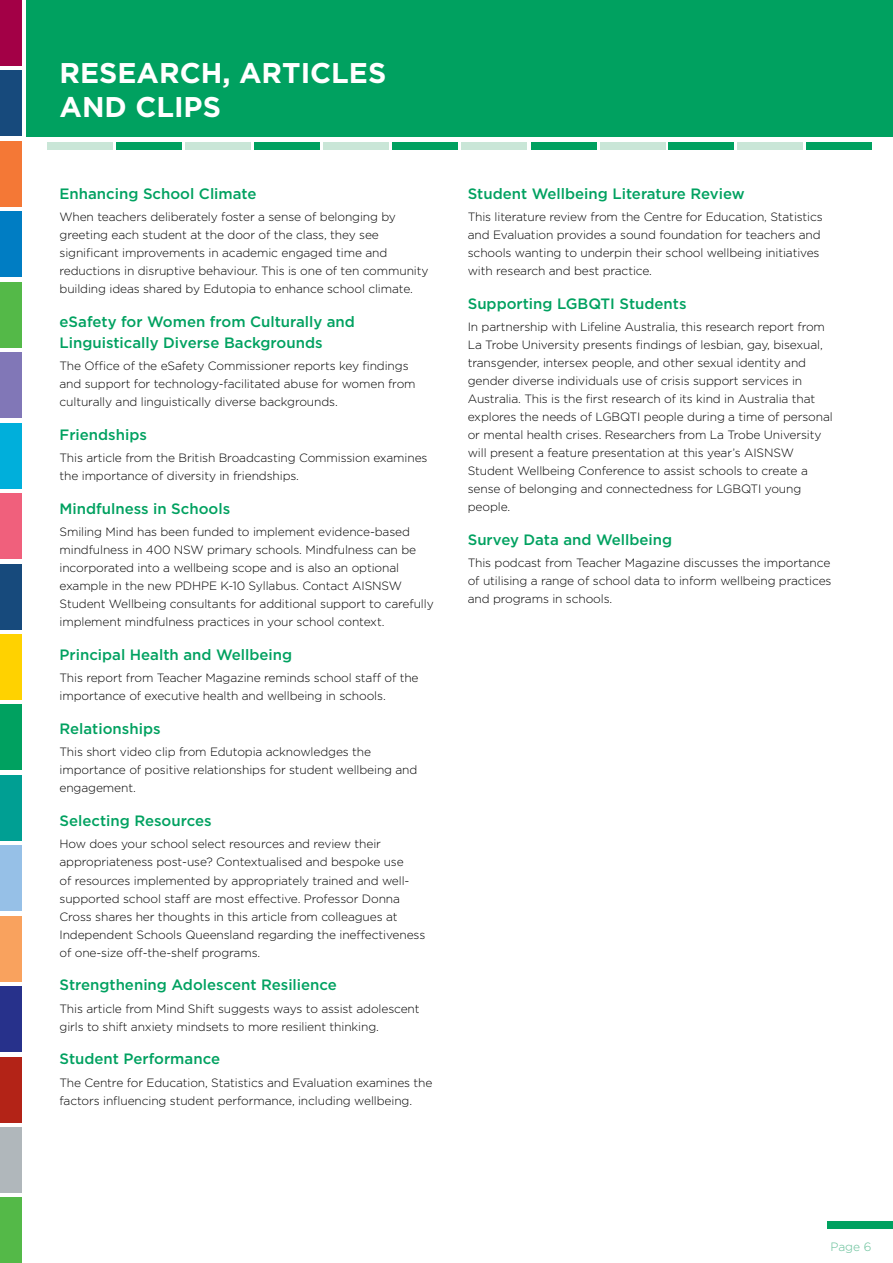
<style>
.page{position:relative;width:893px;height:1263px;background:#fff}
.page>*{position:absolute;margin:0;border:0;box-sizing:border-box;transform-origin:0 0}
.t1{font:700 28.5px/34.2px "Gotham";color:#fff}
.t2{font:500 15px/21px "Gotham";color:#00a160}
.t3{font:300 12px/18px "Gotham";letter-spacing:-.01em;color:#000}
.t4{font:300 12px "Gotham";color:#62be96}
</style>
<div class="page">
<div style="left:26px;top:0;width:867px;height:136px;background:#00a160"></div>
<div style="left:828px;top:1221px;width:65px;height:7px;background:#00a160"></div>
<div style="left:0;top:0;width:21px;height:66px;background:#a30046"></div>
<div style="left:0;top:71px;width:21px;height:65px;background:#174a7c"></div>
<div style="left:0;top:846px;width:21px;height:65px;background:#96c0e7"></div>
<div style="left:0;top:141px;width:21px;height:65px;background:#f47836"></div>
<div style="left:0;top:212px;width:21px;height:65px;background:#007dc3"></div>
<div style="left:0;top:282px;width:21px;height:65px;background:#54b948"></div>
<div style="left:0;top:353px;width:21px;height:65px;background:#8177b7"></div>
<div style="left:0;top:423px;width:21px;height:65px;background:#00afdb"></div>
<div style="left:0;top:493px;width:21px;height:66px;background:#f0607c"></div>
<div style="left:0;top:564px;width:21px;height:65px;background:#174a7c"></div>
<div style="left:0;top:634px;width:21px;height:65px;background:#ffd200"></div>
<div style="left:0;top:705px;width:21px;height:65px;background:#00a160"></div>
<div style="left:0;top:775px;width:21px;height:65px;background:#009f93"></div>
<div style="left:0;top:916px;width:21px;height:65px;background:#f9a25e"></div>
<div style="left:0;top:986px;width:21px;height:66px;background:#27318b"></div>
<div style="left:0;top:1057px;width:21px;height:65px;background:#b32317"></div>
<div style="left:0;top:1127px;width:21px;height:65px;background:#b0b7bb"></div>
<div style="left:0;top:1198px;width:21px;height:65px;background:#54b948"></div>
<div style="left:186px;top:142px;width:65px;height:7px;background:#c9e6d7"></div>
<div style="left:806px;top:142px;width:65px;height:7px;background:#00a160"></div>
<div style="left:737px;top:142px;width:65px;height:7px;background:#c9e6d7"></div>
<div style="left:668px;top:142px;width:65px;height:7px;background:#00a160"></div>
<div style="left:600px;top:142px;width:65px;height:7px;background:#c9e6d7"></div>
<div style="left:531px;top:142px;width:65px;height:7px;background:#00a160"></div>
<div style="left:462px;top:142px;width:65px;height:7px;background:#c9e6d7"></div>
<div style="left:393px;top:142px;width:65px;height:7px;background:#00a160"></div>
<div style="left:324px;top:142px;width:65px;height:7px;background:#c9e6d7"></div>
<div style="left:255px;top:142px;width:65px;height:7px;background:#00a160"></div>
<div style="left:48px;top:142px;width:65px;height:7px;background:#c9e6d7"></div>
<div style="left:117px;top:142px;width:65px;height:7px;background:#00a160"></div>
<h1 class="t1" style="left:60px;top:55px;width:328px">RESEARCH, ARTICLES<br>AND CLIPS</h1>
<p class="t2" style="left:60px;top:183px;width:199px">Enhancing School Climate</p>
<p class="t3" style="left:60px;top:208px;width:370px">When teachers deliberately foster a sense of belonging by greeting each student at the door of the class, they see significant improvements in academic engaged time and reductions in disruptive behaviour. This is one of ten community building ideas shared by Edutopia to enhance school climate.</p>
<p class="t2" style="left:60px;top:311px;width:297px">eSafety for Women from Culturally and<br>Linguistically Diverse Backgrounds</p>
<p class="t3" style="left:60px;top:357px;width:358px">The Office of the eSafety Commissioner reports key findings and support for technology-facilitated abuse for women from culturally and linguistically diverse backgrounds.</p>
<p class="t2" style="left:60px;top:424px;width:89px">Friendships</p>
<p class="t3" style="left:60px;top:449px;width:369px">This article from the British Broadcasting Commission examines the importance of diversity in friendships.</p>
<p class="t2" style="left:60px;top:498px;width:172px">Mindfulness in Schools</p>
<p class="t3" style="left:60px;top:523px;width:376px">Smiling Mind has been funded to implement evidence-based mindfulness in 400 NSW primary schools. Mindfulness can be incorporated into a wellbeing scope and is also an optional example in the new PDHPE K-10 Syllabus. Contact AISNSW Student Wellbeing consultants for additional support to carefully implement mindfulness practices in your school context.</p>
<p class="t2" style="left:60px;top:644px;width:234px">Principal Health and Wellbeing</p>
<p class="t3" style="left:60px;top:669px;width:361px">This report from Teacher Magazine reminds school staff of the importance of executive health and wellbeing in schools.</p>
<p class="t2" style="left:60px;top:718px;width:103px">Relationships</p>
<p class="t3" style="left:60px;top:743px;width:359px">This short video clip from Edutopia acknowledges the importance of positive relationships for student wellbeing and engagement.</p>
<p class="t2" style="left:60px;top:810px;width:154px">Selecting Resources</p>
<p class="t3" style="left:60px;top:835px;width:367px">How does your school select resources and review their appropriateness post-use? Contextualised and bespoke use<br>of resources implemented by appropriately trained and well&shy;supported school staff are most effective. Professor Donna Cross shares her thoughts in this article from colleagues at Independent Schools Queensland regarding the ineffectiveness of one-size off-the-shelf programs.</p>
<p class="t2" style="left:60px;top:974px;width:279px">Strengthening Adolescent Resilience</p>
<p class="t3" style="left:60px;top:999px;width:362px">This article from Mind Shift suggests ways to assist adolescent girls to shift anxiety mindsets to more resilient thinking.</p>
<p class="t2" style="left:60px;top:1048px;width:162px">Student Performance</p>
<p class="t3" style="left:60px;top:1073px;width:374px">The Centre for Education, Statistics and Evaluation examines the factors influencing student performance, including wellbeing.</p>
<p class="t2" style="left:468px;top:183px;width:278px">Student Wellbeing Literature Review</p>
<p class="t3" style="left:468px;top:208px;width:357px">This literature review from the Centre for Education, Statistics and Evaluation provides a sound foundation for teachers and schools wanting to underpin their school wellbeing initiatives with research and best practice.</p>
<p class="t2" style="left:468px;top:293px;width:220px">Supporting LGBQTI Students</p>
<p class="t3" style="left:468px;top:318px;width:367px">In partnership with Lifeline Australia, this research report from La Trobe University presents findings of lesbian, gay, bisexual, transgender, intersex people, and other sexual identity and gender diverse individuals use of crisis support services in Australia. This is the first research of its kind in Australia that explores the needs of LGBQTI people during a time of personal or mental health crises. Researchers from La Trobe University will present a feature presentation at this year’s AISNSW Student Wellbeing Conference to assist schools to create a sense of belonging and connectedness for LGBQTI young people.</p>
<p class="t2" style="left:468px;top:529px;width:206px">Survey Data and Wellbeing</p>
<p class="t3" style="left:468px;top:554px;width:365px;text-align:justify">This podcast from Teacher Magazine discusses the importance of utilising a range of school data to inform wellbeing practices and programs in schools.</p>
<p class="t4" style="left:830px;top:1239px;width:43px">Page 6</p>
</div>
